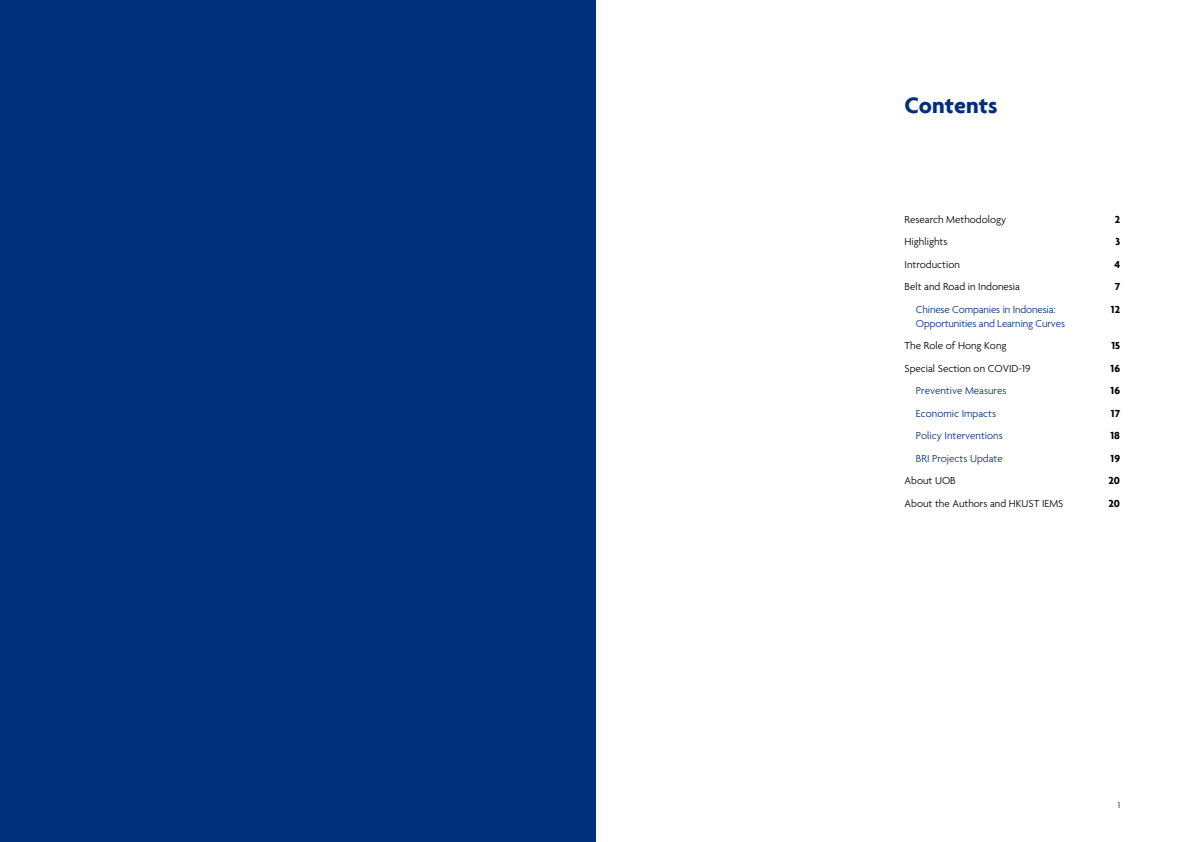
<style>
.page{position:relative;width:1191px;height:842px;background:#fff}
.page>*{position:absolute;margin:0;border:0;box-sizing:border-box;transform-origin:0 0}
.t1{font:700 24px "Agenda";color:#002f7b}
.t2{font:300 11px "Agenda";color:#000}
.t3{font:300 11px "Agenda";color:#002f7b}
.t4{font:700 11px "Agenda";color:#000}
.t5{font:300 9px "Agenda";color:#000}
</style>
<div class="page">
<div style="left:0;top:0;width:595px;height:842px;background:#002f7b"></div>
<h1 class="t1" style="left:904px;top:91px;width:94px">Contents</h1>
<p class="t2" style="left:904px;top:213px;width:103px">Research Methodology</p>
<p class="t4" style="left:1114px;top:213px;width:7px">2</p>
<p class="t2" style="left:904px;top:235px;width:44px">Highlights</p>
<p class="t4" style="left:1115px;top:235px;width:6px">3</p>
<p class="t2" style="left:904px;top:258px;width:57px">Introduction</p>
<p class="t4" style="left:1114px;top:258px;width:7px">4</p>
<p class="t2" style="left:904px;top:280px;width:117px">Belt and Road in Indonesia</p>
<p class="t4" style="left:1114px;top:280px;width:7px">7</p>
<p class="t3" style="left:916px;top:303px;width:141px">Chinese Companies in Indonesia:</p>
<p class="t4" style="left:1111px;top:303px;width:11px">12</p>
<p class="t3" style="left:916px;top:317px;width:151px">Opportunities and Learning Curves</p>
<p class="t2" style="left:904px;top:339px;width:103px">The Role of Hong Kong</p>
<p class="t4" style="left:1111px;top:339px;width:10px">15</p>
<p class="t2" style="left:904px;top:362px;width:127px">Special Section on COVID-19</p>
<p class="t4" style="left:1110px;top:362px;width:11px">16</p>
<p class="t3" style="left:916px;top:384px;width:92px">Preventive Measures</p>
<p class="t4" style="left:1110px;top:384px;width:11px">16</p>
<p class="t3" style="left:916px;top:407px;width:82px">Economic Impacts</p>
<p class="t4" style="left:1111px;top:407px;width:11px">17</p>
<p class="t3" style="left:916px;top:429px;width:88px">Policy Interventions</p>
<p class="t4" style="left:1110px;top:429px;width:11px">18</p>
<p class="t3" style="left:916px;top:452px;width:88px">BRI Projects Update</p>
<p class="t4" style="left:1110px;top:452px;width:11px">19</p>
<p class="t2" style="left:904px;top:474px;width:53px">About UOB</p>
<p class="t4" style="left:1108px;top:474px;width:13px">20</p>
<p class="t2" style="left:904px;top:497px;width:160px">About the Authors and HKUST IEMS</p>
<p class="t4" style="left:1108px;top:497px;width:13px">20</p>
<p class="t5" style="left:1117px;top:800px;width:4px">1</p>
</div>
